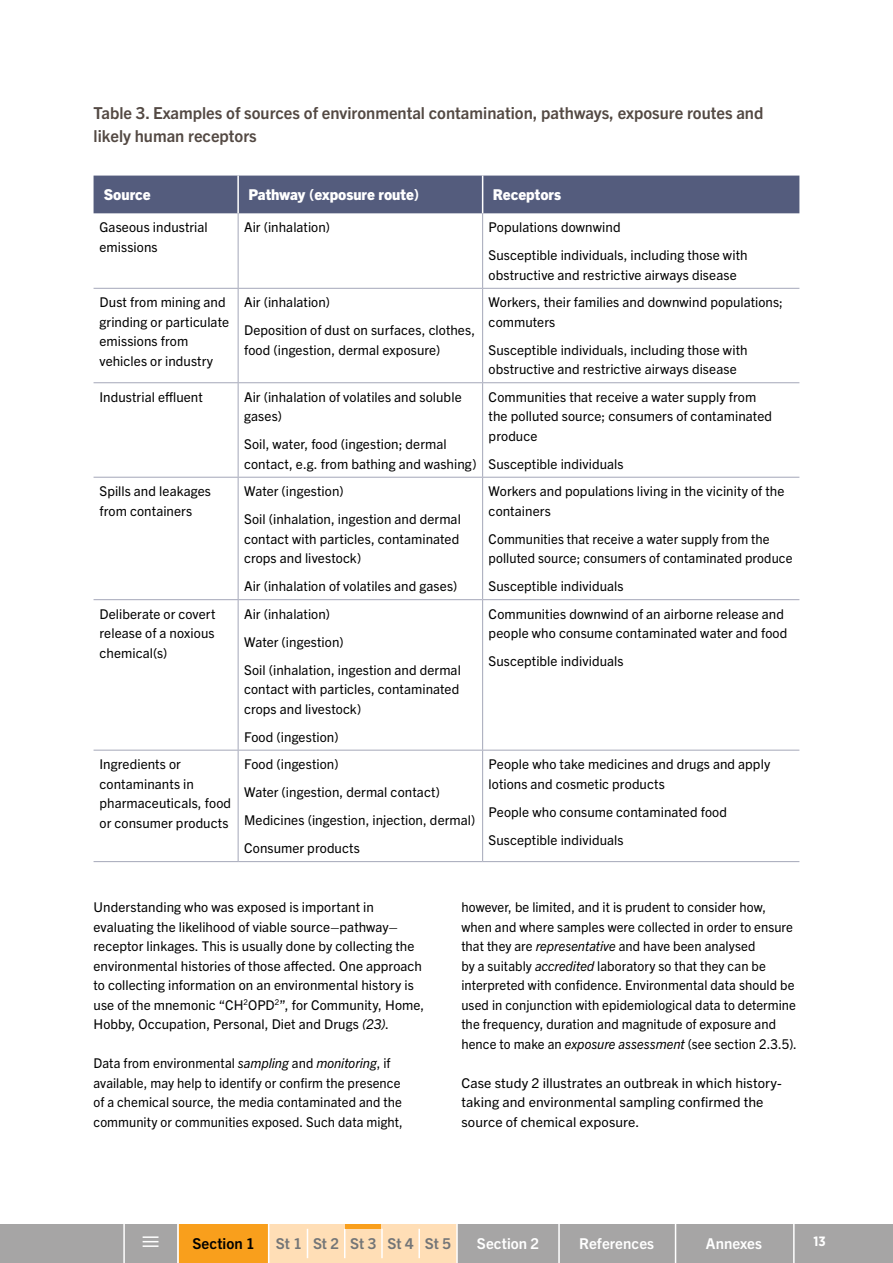
<style>
.page{position:relative;width:893px;height:1263px;background:#fff}
.page>*{position:absolute;margin:0;border:0;box-sizing:border-box;transform-origin:0 0}
.Table_Header{font:700 16.5px/22.5px "Trade Gothic Next LT Pro";color:#534943}
.Contents_lv_2{font:800 15px "Trade Gothic Next LT Pro";color:#fff}
.t1{font:700 15px "Trade Gothic Next LT Pro";letter-spacing:.005em;color:#fff}
.t2{font:700 15px "Trade Gothic Next LT Pro";letter-spacing:-.005em;color:#737577}
.t3{font:700 15px "Trade Gothic Next LT Pro";letter-spacing:.005em;color:#000}
.table_txt{font:13.5px/19.5px "Trade Gothic Next LT Pro";letter-spacing:.005em;color:#000}
.body{font:13.5px/19.5px "Trade Gothic Next LT Pro";letter-spacing:.005em;color:#000}
.body-2{font:13.5px/19.5px "Trade Gothic Next LT Pro";letter-spacing:.005em;color:#000;scale:1.04 1}
.t4{font:700 13.5px "Gotham Narrow";color:#fff}
.s1{font-style:italic}
</style>
<div class="page">
<div style="left:0;top:1224px;width:893px;height:39px;background:#a6a5a5"></div>
<hr style="left:793px;top:1224px;width:2px;height:39px;background:#fff">
<svg style="left:143px;top:1236px;width:15px;height:11px"></svg>
<hr style="left:123px;top:1224px;width:2px;height:39px;background:#fff">
<hr style="left:675px;top:1224px;width:1px;height:39px;background:#fff">
<div style="left:268px;top:1224px;width:189px;height:39px;background:#ffdeb6"></div>
<div style="left:178px;top:1224px;width:90px;height:39px;background:#f99f1c"></div>
<hr style="left:456px;top:1224px;width:2px;height:39px;background:#fff">
<hr style="left:558px;top:1224px;width:2px;height:39px;background:#fff">
<hr style="left:268px;top:1224px;width:1px;height:39px;background:#fff">
<hr style="left:177px;top:1224px;width:2px;height:39px;background:#fff">
<svg style="left:307px;top:1229px;width:1px;height:29px"></svg>
<svg style="left:344px;top:1229px;width:1px;height:29px"></svg>
<hr style="left:381px;top:1229px;width:2px;height:29px;background:#fff">
<hr style="left:418px;top:1229px;width:2px;height:29px;background:#fff">
<div style="left:345px;top:1224px;width:36px;height:5px;background:#f99f1c"></div>
<div style="left:94px;top:176px;width:705px;height:37px;background:#545c7d"></div>
<hr style="left:237px;top:176px;width:2px;height:37px;background:#fff">
<hr style="left:482px;top:176px;width:1px;height:37px;background:#fff">
<hr style="left:238px;top:213px;width:1px;height:75px;background:#a4a7b9">
<hr style="left:482px;top:213px;width:1px;height:75px;background:#a4a7b9">
<hr style="left:94px;top:288px;width:144px;height:1px;background:#a4a7b9">
<hr style="left:238px;top:288px;width:245px;height:1px;background:#a4a7b9">
<hr style="left:238px;top:289px;width:1px;height:93px;background:#a4a7b9">
<hr style="left:483px;top:288px;width:316px;height:1px;background:#a4a7b9">
<hr style="left:482px;top:289px;width:1px;height:93px;background:#a4a7b9">
<hr style="left:94px;top:382px;width:144px;height:1px;background:#a4a7b9">
<hr style="left:238px;top:382px;width:245px;height:1px;background:#a4a7b9">
<hr style="left:238px;top:383px;width:1px;height:94px;background:#a4a7b9">
<hr style="left:483px;top:382px;width:316px;height:1px;background:#a4a7b9">
<hr style="left:482px;top:383px;width:1px;height:94px;background:#a4a7b9">
<hr style="left:94px;top:477px;width:144px;height:1px;background:#a4a7b9">
<hr style="left:238px;top:477px;width:245px;height:1px;background:#a4a7b9">
<hr style="left:238px;top:478px;width:1px;height:121px;background:#a4a7b9">
<hr style="left:483px;top:477px;width:316px;height:1px;background:#a4a7b9">
<hr style="left:482px;top:478px;width:1px;height:121px;background:#a4a7b9">
<hr style="left:94px;top:599px;width:144px;height:1px;background:#a4a7b9">
<hr style="left:238px;top:599px;width:245px;height:1px;background:#a4a7b9">
<hr style="left:238px;top:600px;width:1px;height:150px;background:#a4a7b9">
<hr style="left:483px;top:599px;width:316px;height:1px;background:#a4a7b9">
<hr style="left:482px;top:600px;width:1px;height:150px;background:#a4a7b9">
<hr style="left:94px;top:750px;width:144px;height:1px;background:#a4a7b9">
<hr style="left:238px;top:750px;width:245px;height:1px;background:#a4a7b9">
<hr style="left:238px;top:750px;width:1px;height:111px;background:#a4a7b9">
<hr style="left:483px;top:750px;width:316px;height:1px;background:#a4a7b9">
<hr style="left:482px;top:750px;width:1px;height:111px;background:#a4a7b9">
<hr style="left:94px;top:861px;width:144px;height:1px;background:#a4a7b9">
<hr style="left:238px;top:861px;width:245px;height:1px;background:#a4a7b9">
<hr style="left:483px;top:861px;width:316px;height:1px;background:#a4a7b9">
<p class="Table_Header" style="left:94px;top:101px;width:671px">Table 3. Examples of sources of environmental contamination, pathways, exposure routes and likely human receptors</p>
<p class="Contents_lv_2" style="left:104px;top:184px;width:48px">Source</p>
<p class="Contents_lv_2" style="left:248px;top:184px;width:172px">Pathway (exposure route)</p>
<p class="Contents_lv_2" style="left:493px;top:184px;width:70px">Receptors</p>
<p class="table_txt" style="left:100px;top:217px;width:110px">Gaseous industrial emissions</p>
<p class="table_txt" style="left:244px;top:217px;width:88px">Air (inhalation)</p>
<p class="table_txt" style="left:489px;top:217px;width:133px">Populations downwind</p>
<p class="table_txt" style="left:489px;top:245px;width:260px">Susceptible individuals, including those with obstructive and restrictive airways disease</p>
<p class="table_txt" style="left:100px;top:292px;width:131px">Dust from mining and grinding or particulate emissions from vehicles or industry</p>
<p class="table_txt" style="left:244px;top:292px;width:88px">Air (inhalation)</p>
<p class="table_txt" style="left:489px;top:292px;width:296px">Workers, their families and downwind populations; commuters</p>
<p class="table_txt" style="left:489px;top:339px;width:260px">Susceptible individuals, including those with obstructive and restrictive airways disease</p>
<p class="table_txt" style="left:244px;top:320px;width:233px">Deposition of dust on surfaces, clothes, food (ingestion, dermal exposure)</p>
<p class="table_txt" style="left:100px;top:386px;width:105px">Industrial effluent</p>
<p class="table_txt" style="left:244px;top:386px;width:219px">Air (inhalation of volatiles and soluble gases)</p>
<p class="table_txt" style="left:244px;top:434px;width:234px">Soil, water, food (ingestion; dermal contact, e.g. from bathing and washing)</p>
<p class="table_txt" style="left:100px;top:481px;width:113px">Spills and leakages from containers</p>
<p class="table_txt" style="left:244px;top:481px;width:101px">Water (ingestion)</p>
<p class="table_txt" style="left:244px;top:509px;width:218px;text-align:justify">Soil (inhalation, ingestion and dermal contact with particles, contaminated crops and livestock)</p>
<p class="table_txt" style="left:244px;top:576px;width:215px">Air (inhalation of volatiles and gases)</p>
<p class="table_txt" style="left:100px;top:603px;width:117px;text-align:justify">Deliberate or covert release of a noxious chemical(s)</p>
<p class="table_txt" style="left:244px;top:603px;width:88px">Air (inhalation)</p>
<p class="table_txt" style="left:244px;top:631px;width:101px">Water (ingestion)</p>
<p class="table_txt" style="left:244px;top:659px;width:218px;text-align:justify">Soil (inhalation, ingestion and dermal contact with particles, contaminated crops and livestock)</p>
<p class="table_txt" style="left:244px;top:726px;width:96px">Food (ingestion)</p>
<p class="table_txt" style="left:100px;top:753px;width:133px">Ingredients or contaminants in pharmaceuticals, food or consumer products</p>
<p class="table_txt" style="left:244px;top:753px;width:96px">Food (ingestion)</p>
<p class="table_txt" style="left:244px;top:781px;width:197px">Water (ingestion, dermal contact)</p>
<p class="table_txt" style="left:244px;top:809px;width:233px">Medicines (ingestion, injection, dermal)</p>
<p class="table_txt" style="left:244px;top:837px;width:117px">Consumer products</p>
<p class="table_txt" style="left:489px;top:386px;width:285px">Communities that receive a water supply from the polluted source; consumers of contaminated produce</p>
<p class="table_txt" style="left:489px;top:453px;width:136px">Susceptible individuals</p>
<p class="table_txt" style="left:489px;top:481px;width:297px">Workers and populations living in the vicinity of the containers</p>
<p class="table_txt" style="left:489px;top:528px;width:305px">Communities that receive a water supply from the polluted source; consumers of contaminated produce</p>
<p class="table_txt" style="left:489px;top:576px;width:136px">Susceptible individuals</p>
<p class="table_txt" style="left:489px;top:603px;width:300px">Communities downwind of an airborne release and people who consume contaminated water and food</p>
<p class="table_txt" style="left:489px;top:650px;width:136px">Susceptible individuals</p>
<p class="table_txt" style="left:489px;top:753px;width:283px">People who take medicines and drugs and apply lotions and cosmetic products</p>
<p class="table_txt" style="left:489px;top:801px;width:240px">People who consume contaminated food</p>
<p class="table_txt" style="left:489px;top:829px;width:136px">Susceptible individuals</p>
<p class="body" style="left:94px;top:896px;width:332px">Understanding who was exposed is important in evaluating the likelihood of viable source–pathway– receptor linkages. This is usually done by collecting the environmental histories of those affected. One approach to collecting information on an environmental history is use of the mnemonic “CH<sup>2</sup>OPD<sup>2</sup>”, for Community, Home, Hobby, Occupation, Personal, Diet and Drugs <span class="s1">(23)</span>.</p>
<p class="body" style="left:94px;top:1052px;width:311px">Data from environmental <span class="s1">sampling</span> and <span class="s1">monitoring</span>, if available, may help to identify or confirm the presence of a chemical source, the media contaminated and the community or communities exposed. Such data might,</p>
<p class="body" style="left:461px;top:896px;width:337px">however, be limited, and it is prudent to consider how, when and where samples were collected in order to ensure that they are <span class="s1">representative</span> and have been analysed<br>by a suitably <span class="s1">accredited</span> laboratory so that they can be interpreted with confidence. Environmental data should be used in conjunction with epidemiological data to determine the frequency, duration and magnitude of exposure and hence to make an <span class="s1">exposure assessment</span> (see section 2.3.5).</p>
<p class="body-2" style="left:461px;top:1072px;width:310px">Case study 2 illustrates an outbreak in which history&shy;taking and environmental sampling confirmed the source of chemical exposure.</p>
<p class="t3" style="left:192px;top:1233px;width:64px">Section 1</p>
<p class="t2" style="left:276px;top:1233px;width:177px">St 1 St 2 St 3 St 4 St 5</p>
<p class="t1" style="left:477px;top:1233px;width:64px">Section 2</p>
<p class="t1" style="left:579px;top:1233px;width:76px">References</p>
<p class="t1" style="left:706px;top:1233px;width:58px">Annexes</p>
<p class="t4" style="left:813px;top:1232px;width:14px">13</p>
</div>
